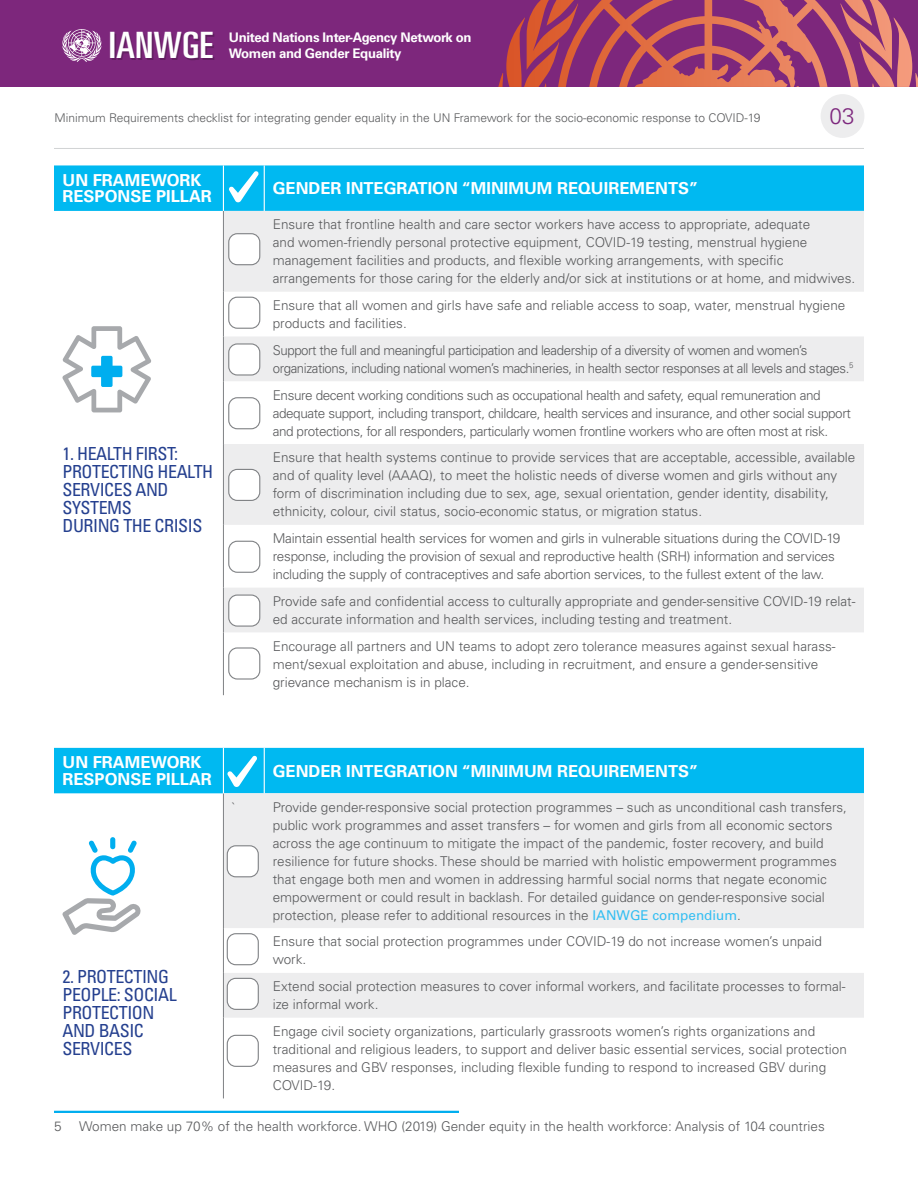
<style>
.page{position:relative;width:918px;height:1188px;background:#fff}
.page>*{position:absolute;margin:0;border:0;box-sizing:border-box;transform-origin:0 0}
.t1{font:ultra-condensed 36.3px "Univers LT Std";color:#fff;scale:1.18 1}
.t2{font:300 22.5px "Univers LT Std";color:#7e297e}
.t3{font:condensed 18px/18px "Univers LT Std";letter-spacing:-.025em;color:#25408f}
.t4{font:700 16.5px/16.5px "Univers LT Std";color:#fff}
.t5{font:300 13.5px/18px "Univers LT Std";color:#58595b}
.t6{font:300 13.5px/18px "Univers LT Std";letter-spacing:-.03em;color:#58595b}
.t7{font:300 13.5px/18px "Univers LT Std";letter-spacing:-.02em;color:#58595b}
.t8{font:700 13.2px "Univers LT Std";letter-spacing:-.025em;color:#fff}
.t9{font:300 12px "Univers LT Std";color:#58595b}
.s1{font-weight:400;color:#33bef2}
</style>
<div class="page">
<div style="left:821px;top:94px;width:43px;height:44px;background:#ededee;border-radius:50%"></div>
<div style="left:0;top:0;width:918px;height:87px;background:#7d277c"></div>
<svg style="left:558px;top:0;width:314px;height:87px"></svg>
<svg style="left:62px;top:29px;width:39px;height:33px"></svg>
<hr style="left:54px;top:148px;width:810px;height:1px;background:#d1d3d4">
<svg style="left:224px;top:211px;width:640px;height:421px;fill:#ededee"></svg>
<hr style="left:223px;top:211px;width:1px;height:81px;background:#808285">
<hr style="left:223px;top:292px;width:1px;height:44px;background:#808285">
<hr style="left:223px;top:336px;width:1px;height:45px;background:#808285">
<hr style="left:223px;top:381px;width:1px;height:63px;background:#808285">
<hr style="left:223px;top:444px;width:1px;height:81px;background:#808285">
<hr style="left:223px;top:525px;width:1px;height:63px;background:#808285">
<hr style="left:223px;top:588px;width:1px;height:44px;background:#808285">
<hr style="left:223px;top:632px;width:1px;height:63px;background:#808285">
<svg style="left:62px;top:326px;width:89px;height:86px"></svg>
<svg style="left:224px;top:793px;width:640px;height:225px;fill:#ededee"></svg>
<hr style="left:223px;top:793px;width:1px;height:135px;background:#808285">
<hr style="left:223px;top:928px;width:1px;height:45px;background:#808285">
<hr style="left:223px;top:973px;width:1px;height:45px;background:#808285">
<hr style="left:223px;top:1018px;width:1px;height:80px;background:#808285">
<div style="left:110px;top:837px;width:5px;height:12px;background:#00aeef;border-radius:3px"></div>
<svg style="left:62px;top:840px;width:79px;height:95px"></svg>
<div style="left:229px;top:234px;width:31px;height:31px;background:#fff;border-radius:9px"></div>
<div style="left:228px;top:233px;width:32px;height:32px;border:1px solid #808285;border-radius:9px"></div>
<div style="left:229px;top:344px;width:31px;height:31px;background:#fff;border-radius:9px"></div>
<div style="left:228px;top:343px;width:32px;height:33px;border:1px solid #808285;border-radius:9px"></div>
<div style="left:229px;top:297px;width:31px;height:31px;background:#fff;border-radius:9px"></div>
<div style="left:228px;top:297px;width:32px;height:32px;border:1px solid #808285;border-radius:9px"></div>
<div style="left:229px;top:398px;width:31px;height:31px;background:#fff;border-radius:9px"></div>
<div style="left:228px;top:397px;width:32px;height:32px;border:1px solid #808285;border-radius:9px"></div>
<div style="left:229px;top:541px;width:31px;height:31px;background:#fff;border-radius:9px"></div>
<div style="left:228px;top:541px;width:32px;height:32px;border:1px solid #808285;border-radius:9px"></div>
<div style="left:229px;top:469px;width:31px;height:31px;background:#fff;border-radius:9px"></div>
<div style="left:228px;top:469px;width:32px;height:32px;border:1px solid #808285;border-radius:9px"></div>
<div style="left:228px;top:647px;width:32px;height:33px;border:1px solid #808285;border-radius:9px"></div>
<div style="left:227px;top:846px;width:31px;height:31px;background:#fff;border-radius:9px"></div>
<div style="left:227px;top:845px;width:32px;height:32px;border:1px solid #808285;border-radius:9px"></div>
<div style="left:227px;top:934px;width:31px;height:31px;background:#fff;border-radius:9px"></div>
<div style="left:227px;top:933px;width:32px;height:32px;border:1px solid #808285;border-radius:9px"></div>
<div style="left:227px;top:978px;width:31px;height:31px;background:#fff;border-radius:9px"></div>
<div style="left:227px;top:978px;width:32px;height:32px;border:1px solid #808285;border-radius:9px"></div>
<div style="left:227px;top:1035px;width:32px;height:32px;border:1px solid #808285;border-radius:9px"></div>
<div style="left:229px;top:595px;width:31px;height:31px;background:#fff;border-radius:9px"></div>
<div style="left:228px;top:595px;width:32px;height:32px;border:1px solid #808285;border-radius:9px"></div>
<div style="left:54px;top:165px;width:810px;height:46px;background:#00b9f1"></div>
<div style="left:54px;top:748px;width:810px;height:45px;background:#00b9f1"></div>
<hr style="left:54px;top:1111px;width:405px;height:2px;background:#00aeef">
<h1 class="t1" style="left:109px;top:25px;width:90px">IANWGE</h1>
<p class="t8" style="left:229px;top:30px;width:244px">United Nations Inter-Agency Network on</p>
<p class="t8" style="left:229px;top:46px;width:174px">Women and Gender Equality</p>
<p class="t9" style="left:54px;top:111px;width:708px">Minimum Requirements checklist for integrating gender equality in the UN Framework for the socio-economic response to COVID-19</p>
<h2 class="t2" style="left:830px;top:102px;width:27px">03</h2>
<p class="t4" style="left:63px;top:172px;width:151px">UN FRAMEWORK<br>RESPONSE PILLAR</p>
<p class="t4" style="left:273px;top:180px;width:427px">GENDER INTEGRATION “MINIMUM REQUIREMENTS”</p>
<h3 class="t3" style="left:63px;top:445px;width:152px">1. HEALTH FIRST:<br>PROTECTING HEALTH<br>SERVICES AND<br>SYSTEMS<br>DURING THE CRISIS</h3>
<p class="t5" style="left:273px;top:215px;width:584px">Ensure that frontline health and care sector workers have access to appropriate, adequate<br>and women-friendly personal protective equipment, COVID-19 testing, menstrual hygiene management facilities and products, and flexible working arrangements, with specific arrangements for those caring for the elderly and/or sick at institutions or at home, and midwives.</p>
<p class="t5" style="left:273px;top:296px;width:574px">Ensure that all women and girls have safe and reliable access to soap, water, menstrual hygiene products and facilities.</p>
<p class="t6" style="left:273px;top:341px;width:582px">Support the full and meaningful participation and leadership of a diversity of women and women’s organizations, including national women’s machineries, in health sector responses at all levels and stages.<sup>5</sup></p>
<p class="t6" style="left:273px;top:386px;width:580px">Ensure decent working conditions such as occupational health and safety, equal remuneration and adequate support, including transport, childcare, health services and insurance, and other social support and protections, for all responders, particularly women frontline workers who are often most at risk.</p>
<p class="t5" style="left:273px;top:449px;width:584px">Ensure that health systems continue to provide services that are acceptable, accessible, available and of quality level (AAAQ), to meet the holistic needs of diverse women and girls without any form of discrimination including due to sex, age, sexual orientation, gender identity, disability, ethnicity, colour, civil status, socio-economic status, or migration status.</p>
<p class="t7" style="left:273px;top:529px;width:569px">Maintain essential health services for women and girls in vulnerable situations during the COVID-19 response, including the provision of sexual and reproductive health (SRH) information and services including the supply of contraceptives and safe abortion services, to the fullest extent of the law.</p>
<p class="t5" style="left:273px;top:592px;width:584px">Provide safe and confidential access to culturally appropriate and gender-sensitive COVID-19 relat&shy;ed accurate information and health services, including testing and treatment.</p>
<p class="t5" style="left:273px;top:637px;width:564px">Encourage all partners and UN teams to adopt zero tolerance measures against sexual harass&shy;ment/sexual exploitation and abuse, including in recruitment, and ensure a gender-sensitive grievance mechanism is in place.</p>
<p class="t4" style="left:63px;top:754px;width:151px">UN FRAMEWORK<br>RESPONSE PILLAR</p>
<p class="t4" style="left:273px;top:763px;width:427px">GENDER INTEGRATION “MINIMUM REQUIREMENTS”</p>
<h3 class="t3" style="left:63px;top:967px;width:116px">2. PROTECTING<br>PEOPLE: SOCIAL<br>PROTECTION<br>AND BASIC<br>SERVICES</h3>
<p class="t5" style="left:232px;top:798px;width:5px">`</p>
<p class="t5" style="left:273px;top:798px;width:576px">Provide gender-responsive social protection programmes – such as unconditional cash transfers, public work programmes and asset transfers – for women and girls from all economic sectors across the age continuum to mitigate the impact of the pandemic, foster recovery, and build resilience for future shocks. These should be married with holistic empowerment programmes that engage both men and women in addressing harmful social norms that negate economic empowerment or could result in backlash. For detailed guidance on gender-responsive social protection, please refer to additional resources in the <span class="s1">IANWGE compendium</span>.</p>
<p class="t5" style="left:273px;top:933px;width:551px">Ensure that social protection programmes under COVID-19 do not increase women’s unpaid work.</p>
<p class="t5" style="left:273px;top:977px;width:574px">Extend social protection measures to cover informal workers, and facilitate processes to formal&shy;ize informal work.</p>
<p class="t5" style="left:273px;top:1022px;width:576px">Engage civil society organizations, particularly grassroots women’s rights organizations and traditional and religious leaders, to support and deliver basic essential services, social protection measures and GBV responses, including flexible funding to respond to increased GBV during COVID-19.</p>
<p class="t5" style="left:54px;top:1117px;width:9px">5</p>
<p class="t5" style="left:79px;top:1117px;width:747px">Women make up 70% of the health workforce. WHO (2019) Gender equity in the health workforce: Analysis of 104 countries</p>
</div>
